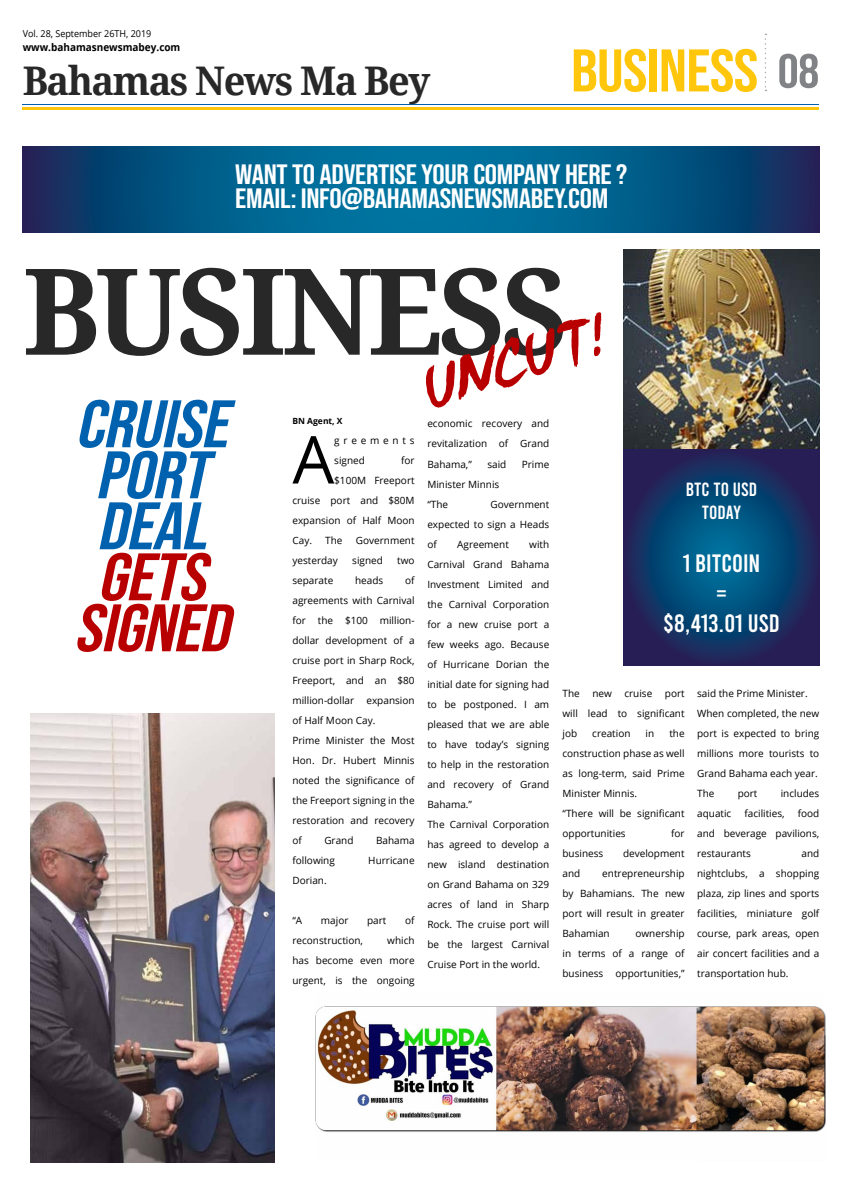
<style>
.page{position:relative;width:842px;height:1191px;background:#fff}
.page>*{position:absolute;margin:0;border:0;box-sizing:border-box;transform-origin:0 0}
.t1{font:700 120px "Droid Serif";letter-spacing:-.04em;color:#292829;scale:.96 1}
.t2{font:italic 67px/51px "Bebas Neue";color:#0062af;scale:1.1 1}
.t3{font:italic 67px/51px "Bebas Neue";color:#b80000;text-align:center;scale:1.1 1}
.t4{font:66px "Open Sans";color:#000}
.t5{font:60px "Bebas Neue";letter-spacing:-.01em;color:#ffc60b;scale:1.1 1}
.t6{font:57px "MADE Soulmaze Brush";color:#b80000}
.t7{font:700 39.5px "Droid Serif";letter-spacing:-.04em;color:#292829;scale:.96 1}
.t8{font:28px/24px "Bebas Neue";letter-spacing:-.01em;color:#fff;scale:1.1 1}
.t9{font:25px/30px "Bebas";color:#fff;text-align:center}
.t10{font:19px/22.8px "Bebas";color:#fff;text-align:center}
.t11{font:700 10.5px "Open Sans";color:#000;scale:.95 1}
.t12{font:10px/20px "Open Sans";color:#000;text-align:justify}
.t13{font:10px/20px "Open Sans";letter-spacing:.375em;color:#000}
.t14{font:9.5px "Open Sans";color:#000;scale:.95 1}
.t15{font:700 8.5px "Open Sans";color:#000}
.s1{font-size:48px;color:#808285}
</style>
<div class="page">
<hr style="left:23px;top:107px;width:796px;height:2px;background:#ffc60b">
<hr style="left:23px;top:104px;width:796px;height:1px;background:#0062af">
<svg style="left:765px;top:34px;width:1px;height:57px"></svg>
<svg style="left:23px;top:147px;width:796px;height:86px;background:#045986"></svg>
<img style="left:623px;top:249px;width:196px;height:262px">
<svg style="left:624px;top:449px;width:195px;height:216px;background:#113a6a"></svg>
<img style="left:315px;top:1006px;width:511px;height:126px">
<img style="left:30px;top:713px;width:244px;height:449px">
<p class="t14" style="left:23px;top:28px;width:137px">Vol. 28, September 26TH, 2019</p>
<p class="t11" style="left:23px;top:40px;width:168px">www.bahamasnewsmabey.com</p>
<h3 class="t7" style="left:23px;top:53px;width:426px">Bahamas News Ma Bey</h3>
<h3 class="t5" style="left:571px;top:37px;width:227px">BUSINESS <span class="s1">08</span></h3>
<h3 class="t8" style="left:235px;top:162px;width:358px">WANT TO ADVERTISE YOUR COMPANY HERE ?<br>EMAIL: info@BAHAMASNEWSMABEY.COM</h3>
<h1 class="t1" style="left:23px;top:228px;width:570px">BUSINESS</h1>
<h3 class="t6" style="left:415px;top:354px;width:191px;rotate:-18deg">UNCUT!</h3>
<h2 class="t2" style="left:75px;top:398px;width:154px">CRUISE<br>PORT<br>DEAL</h2>
<h2 class="t3" style="left:74px;top:551px;width:157px">GETS<br>SIGNED</h2>
<p class="t15" style="left:292px;top:414px;width:52px">BN Agent, X</p>
<h3 class="t4" style="left:292px;top:414px;width:43px">A</h3>
<p class="t13" style="left:334px;top:429px;width:82px">greements signed</p>
<p class="t12" style="left:427px;top:413px;width:123px">economic recovery and revitalization of Grand Bahama,”</p>
<p class="t12" style="left:401px;top:449px;width:15px">for</p>
<p class="t12" style="left:334px;top:469px;width:82px">$100M Freeport</p>
<p class="t12" style="left:292px;top:489px;width:124px">cruise port and $80M</p>
<p class="t12" style="left:292px;top:509px;width:124px">expansion of Half Moon</p>
<p class="t12" style="left:292px;top:529px;width:21px">Cay.</p>
<p class="t12" style="left:325px;top:529px;width:19px">The</p>
<p class="t12" style="left:356px;top:529px;width:60px">Government</p>
<p class="t12" style="left:292px;top:549px;width:47px">yesterday</p>
<p class="t12" style="left:352px;top:549px;width:32px">signed</p>
<p class="t12" style="left:397px;top:549px;width:19px">two</p>
<p class="t12" style="left:292px;top:569px;width:42px">separate</p>
<p class="t12" style="left:355px;top:569px;width:30px">heads</p>
<p class="t12" style="left:487px;top:453px;width:20px">said</p>
<p class="t12" style="left:522px;top:453px;width:29px">Prime</p>
<p class="t12" style="left:427px;top:473px;width:73px">Minister Minnis “The</p>
<h3 class="t10" style="left:686px;top:478px;width:73px">BTC TO USD<br>TODAY</h3>
<h3 class="t9" style="left:663px;top:548px;width:118px">1 BITCOIN<br>=<br>$8,413.01 USD</h3>
<p class="t12" style="left:427px;top:493px;width:123px;text-indent:63px">Government expected to sign a Heads of</p>
<p class="t12" style="left:427px;top:533px;width:123px;text-align:left;text-indent:102px">with<br>Carnival Grand Bahama<br>Investment Limited and the Carnival Corporation for a new cruise port a few weeks ago. Because of Hurricane Dorian the initial date for signing had to be postponed. I am pleased that we are able to have today’s signing to help in the restoration and recovery of Grand<br>Bahama.”<br>The Carnival Corporation has agreed to develop a new island destination on Grand Bahama on 329 acres of land in Sharp<br>Rock. The cruise port will be the largest Carnival<br>Cruise Port in the world.</p>
<p class="t12" style="left:457px;top:533px;width:53px">Agreement</p>
<p class="t12" style="left:292px;top:569px;width:124px;text-align:left;text-indent:113px">of agreements with Carnival for the $100 million&shy;dollar development of a cruise port in Sharp Rock,<br>Freeport, and an $80 million-dollar expansion of Half Moon Cay.<br>Prime Minister the Most<br>Hon. Dr. Hubert Minnis noted the significance of the Freeport signing in the restoration and recovery of</p>
<p class="t12" style="left:562px;top:683px;width:19px">The</p>
<p class="t12" style="left:592px;top:683px;width:21px">new</p>
<p class="t12" style="left:624px;top:683px;width:29px">cruise</p>
<p class="t12" style="left:697px;top:683px;width:124px;text-align:left">said the Prime Minister.<br>When completed, the new port is expected to bring millions more tourists to<br>Grand Bahama each year.<br>The</p>
<p class="t12" style="left:562px;top:683px;width:124px;text-indent:102px">port will lead to significant job</p>
<p class="t12" style="left:562px;top:723px;width:124px;text-align:left;text-indent:107px">the construction phase as well as long-term, said Prime<br>Minister Minnis.<br>“There will be significant opportunities</p>
<p class="t12" style="left:592px;top:723px;width:40px">creation</p>
<p class="t12" style="left:646px;top:723px;width:10px">in</p>
<p class="t12" style="left:738px;top:783px;width:21px">port</p>
<p class="t12" style="left:781px;top:783px;width:40px">includes</p>
<p class="t12" style="left:697px;top:803px;width:36px">aquatic</p>
<p class="t12" style="left:744px;top:803px;width:42px">facilities,</p>
<p class="t12" style="left:697px;top:803px;width:124px;text-indent:101px">food and beverage pavilions, restaurants</p>
<p class="t12" style="left:671px;top:823px;width:15px">for</p>
<p class="t12" style="left:324px;top:829px;width:31px">Grand</p>
<p class="t12" style="left:376px;top:829px;width:40px">Bahama</p>
<p class="t12" style="left:292px;top:849px;width:44px">following</p>
<p class="t12" style="left:368px;top:849px;width:48px">Hurricane</p>
<p class="t12" style="left:292px;top:869px;width:36px">Dorian.</p>
<p class="t12" style="left:292px;top:909px;width:11px">“A</p>
<p class="t12" style="left:321px;top:909px;width:29px">major</p>
<p class="t12" style="left:367px;top:909px;width:21px">part</p>
<p class="t12" style="left:405px;top:909px;width:11px">of</p>
<p class="t12" style="left:292px;top:929px;width:72px">reconstruction,</p>
<p class="t12" style="left:562px;top:843px;width:42px">business</p>
<p class="t12" style="left:623px;top:843px;width:63px">development</p>
<p class="t12" style="left:562px;top:863px;width:19px">and</p>
<p class="t12" style="left:697px;top:843px;width:124px;text-indent:104px">and nightclubs, a shopping plaza, zip lines and sports facilities, miniature golf course, park areas, open air concert facilities and a transportation hub.</p>
<p class="t12" style="left:562px;top:863px;width:124px;text-indent:40px">entrepreneurship by Bahamians. The new port will result in greater Bahamian</p>
<p class="t12" style="left:562px;top:923px;width:124px;text-indent:73px">ownership in terms of a range of business opportunities,”</p>
<p class="t12" style="left:292px;top:929px;width:124px;text-indent:95px">which has become even more urgent, is the ongoing</p>
</div>
